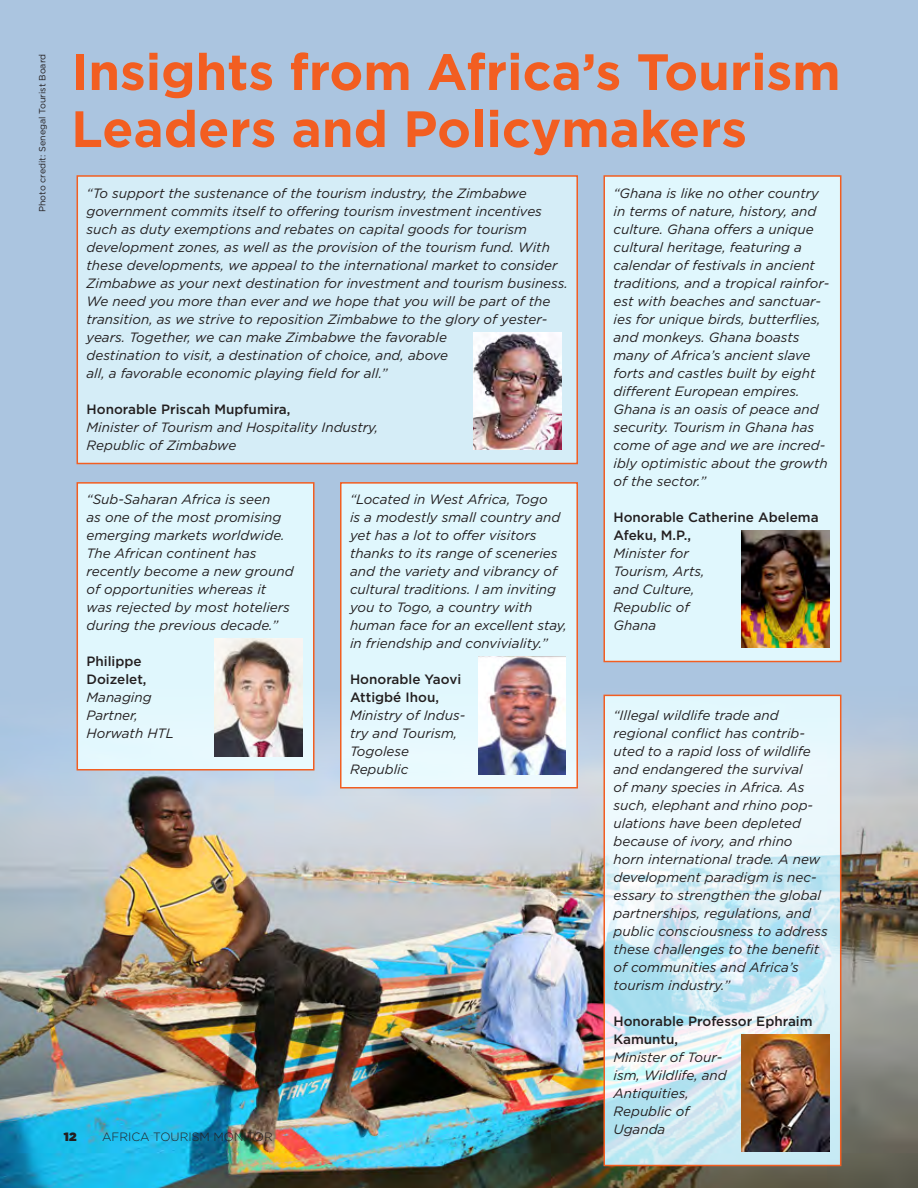
<style>
.page{position:relative;width:918px;height:1188px;background:#fff}
.page>*{position:absolute;margin:0;border:0;box-sizing:border-box;transform-origin:0 0}
.Head_1{font:700 51px/57px "Gotham";color:#f25e21}
.Body{font:italic 13.5px/18px "Gotham";color:#231f20}
.Body-2{font:500 13.5px/18px "Gotham";color:#231f20}
.t1{font:300 12px "Gotham";color:#231f20}
.t2{font:900 12px "Gotham";color:#231f20}
.Photo_credit{font:9px "Gotham";color:#231f20}
</style>
<div class="page">
<img style="left:0;top:796px;width:918px;height:392px">
<div style="left:0;top:0;width:918px;height:796px;background:#abc5e0"></div>
<hr style="left:917px;top:0;width:1px;height:630px;background:#e2e0f5">
<div style="left:77px;top:176px;width:500px;height:288px;background:#d5edf7"></div>
<div style="left:77px;top:175px;width:501px;height:289px;border:2px solid #f25e21"></div>
<div style="left:77px;top:483px;width:237px;height:287px;background:#e0f7fd"></div>
<div style="left:77px;top:482px;width:238px;height:289px;border:2px solid #f25e21"></div>
<div style="left:341px;top:483px;width:236px;height:305px;background:#e0f7fd"></div>
<div style="left:340px;top:482px;width:238px;height:307px;border:2px solid #f25e21"></div>
<div style="left:604px;top:176px;width:237px;height:486px;background:#e0f7fd"></div>
<div style="left:603px;top:175px;width:238px;height:487px;border:2px solid #f25e21"></div>
<svg style="left:606px;top:698px;width:232px;height:465px;background:#d9eff6"></svg>
<div style="left:603px;top:695px;width:238px;height:471px;border:2px solid #f25e21"></div>
<img style="left:474px;top:333px;width:87px;height:117px">
<img style="left:478px;top:657px;width:88px;height:117px">
<img style="left:215px;top:639px;width:87px;height:117px">
<img style="left:742px;top:531px;width:87px;height:117px">
<img style="left:742px;top:1035px;width:87px;height:117px">
<p class="Photo_credit" style="left:37px;top:212px;width:160px;rotate:-90deg">Photo credit: Senegal Tourist Board</p>
<p class="Head_1" style="left:71px;top:43px;width:771px">Insights from Africa’s Tourism<br>Leaders and Policymakers</p>
<p class="Body" style="left:87px;top:184px;width:483px">“To support the sustenance of the tourism industry, the Zimbabwe government commits itself to offering tourism investment incentives such as duty exemptions and rebates on capital goods for tourism development zones, as well as the provision of the tourism fund. With these developments, we appeal to the international market to consider Zimbabwe as your next destination for investment and tourism business.<br>We need you more than ever and we hope that you will be part of the transition, as we strive to reposition Zimbabwe to the glory of yester&shy;years. Together, we can make Zimbabwe the favorable<br>destination to visit, a destination of choice, and, above<br>all, a favorable economic playing field for all.”</p>
<p class="Body-2" style="left:87px;top:400px;width:205px">Honorable Priscah Mupfumira,</p>
<p class="Body" style="left:87px;top:418px;width:293px">Minister of Tourism and Hospitality Industry,</p>
<p class="Body" style="left:87px;top:436px;width:151px">Republic of Zimbabwe</p>
<p class="Body" style="left:87px;top:490px;width:209px">“Sub-Saharan Africa is seen<br>as one of the most promising emerging markets worldwide.<br>The African continent has recently become a new ground of opportunities whereas it was rejected by most hoteliers during the previous decade.”</p>
<p class="Body-2" style="left:87px;top:652px;width:61px">Philippe<br>Doizelet,</p>
<p class="Body" style="left:87px;top:688px;width:67px">Managing<br>Partner,</p>
<p class="Body" style="left:87px;top:724px;width:89px">Horwath HTL</p>
<p class="Body" style="left:350px;top:490px;width:218px">“Located in West Africa, Togo<br>is a modestly small country and yet has a lot to offer visitors thanks to its range of sceneries and the variety and vibrancy of cultural traditions. I am inviting you to Togo, a country with human face for an excellent stay, in friendship and conviviality.”</p>
<p class="Body-2" style="left:350px;top:670px;width:113px">Honorable Yaovi<br>Attigbé Ihou,</p>
<p class="Body" style="left:350px;top:706px;width:117px">Ministry of Indus&shy;try and Tourism,</p>
<p class="Body" style="left:350px;top:742px;width:61px">Togolese<br>Republic</p>
<p class="t2" style="left:64px;top:1128px;width:14px">12</p>
<p class="t1" style="left:102px;top:1129px;width:172px">AFRICA TOURISM MONITOR</p>
<p class="Body" style="left:614px;top:184px;width:217px">“Ghana is like no other country in terms of nature, history, and culture. Ghana offers a unique cultural heritage, featuring a calendar of festivals in ancient traditions, and a tropical rainfor&shy;est with beaches and sanctuar&shy;ies for unique birds, butterflies, and monkeys. Ghana boasts many of Africa’s ancient slave forts and castles built by eight different European empires.<br>Ghana is an oasis of peace and security. Tourism in Ghana has come of age and we are incred&shy;ibly optimistic about the growth of the sector.”</p>
<p class="Body-2" style="left:614px;top:508px;width:207px">Honorable Catherine Abelema<br>Afeku, M.P.,</p>
<p class="Body" style="left:614px;top:544px;width:93px">Minister for<br>Tourism, Arts, and Culture,</p>
<p class="Body" style="left:614px;top:598px;width:78px">Republic of<br>Ghana</p>
<p class="Body" style="left:614px;top:706px;width:216px">“Illegal wildlife trade and regional conflict has contrib&shy;uted to a rapid loss of wildlife and endangered the survival<br>of many species in Africa. As such, elephant and rhino pop&shy;ulations have been depleted because of ivory, and rhino<br>horn international trade. A new development paradigm is nec&shy;essary to strengthen the global partnerships, regulations, and public consciousness to address these challenges to the benefit of communities and Africa’s tourism industry.”</p>
<p class="Body-2" style="left:614px;top:1012px;width:201px">Honorable Professor Ephraim<br>Kamuntu,</p>
<p class="Body" style="left:614px;top:1048px;width:115px">Minister of Tour&shy;ism, Wildlife, and<br>Antiquities,</p>
<p class="Body" style="left:614px;top:1102px;width:78px">Republic of<br>Uganda</p>
</div>
